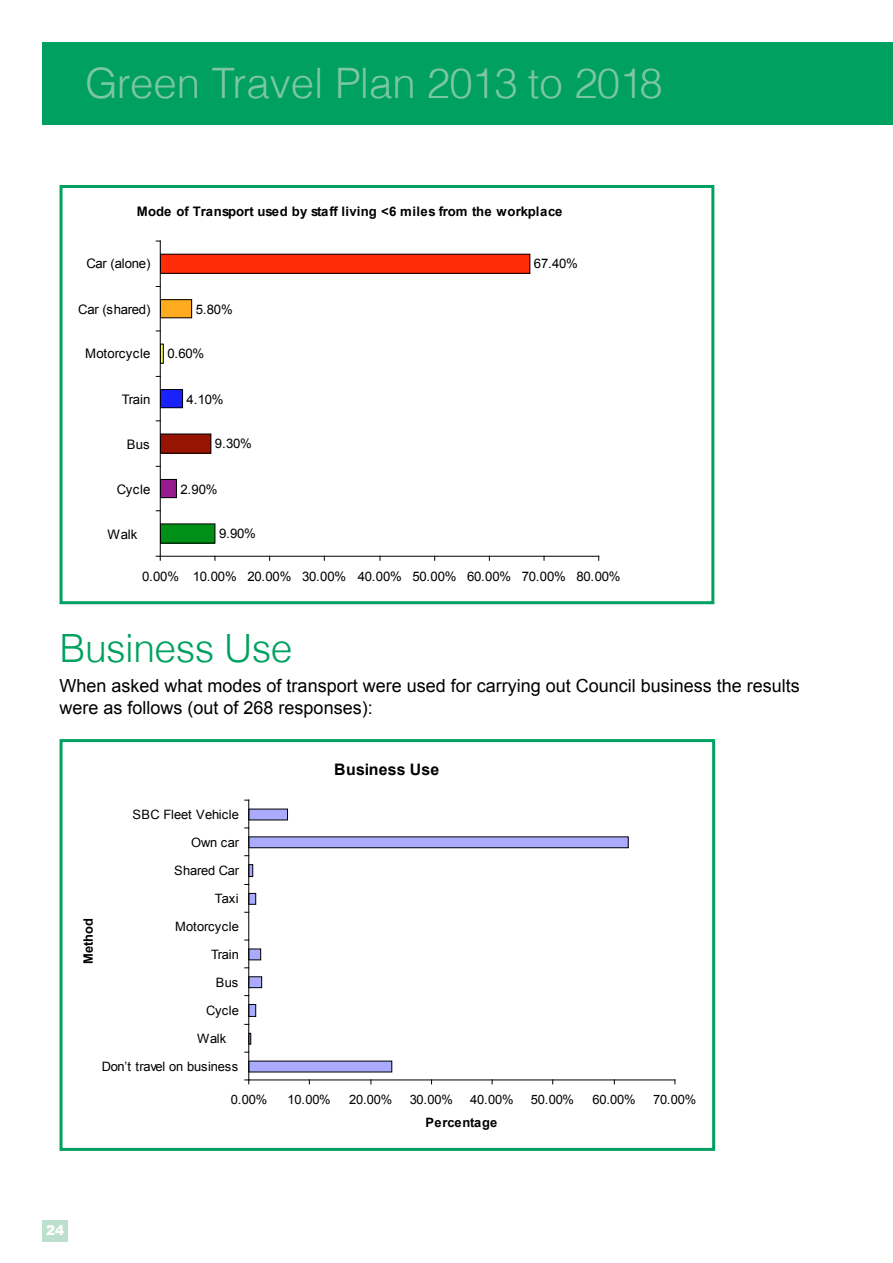
<style>
.page{position:relative;width:893px;height:1263px;background:#fff}
.page>*{position:absolute;margin:0;border:0;box-sizing:border-box;transform-origin:0 0}
.t1{font:300 42px "Helvetica";letter-spacing:-.02em;color:#7dc6a5}
.t2{font:300 39px "Helvetica";letter-spacing:-.015em;color:#00a160}
.t3{font:18px/21.6px "Arial";color:#000}
.t4{font:700 15.9px "Arial";letter-spacing:.005em;color:#000}
.t5{font:900 13.5px "Arial";color:#fff}
.t6{font:13.2px "Arial";letter-spacing:-.02em;color:#000}
.t7{font:700 13.2px "Arial";letter-spacing:.005em;color:#000}
.t8{font:13.2px "Arial";letter-spacing:.015em;color:#000}
.t9{font:12.9px "Arial";letter-spacing:-.02em;color:#000}
.t10{font:700 12.9px "Arial";letter-spacing:.005em;color:#000}
.t11{font:12.9px "Arial";letter-spacing:.01em;color:#000}
.t12{font:12.9px "Arial";letter-spacing:.015em;color:#000}
</style>
<div class="page">
<div style="left:43px;top:1220px;width:25px;height:22px;background:#bde0ce"></div>
<div style="left:160px;top:524px;width:55px;height:19px;background:#009017"></div>
<div style="left:160px;top:523px;width:55px;height:21px;border:1px solid #000"></div>
<div style="left:160px;top:479px;width:16px;height:19px;background:#971c90"></div>
<div style="left:160px;top:479px;width:17px;height:19px;border:1px solid #000"></div>
<div style="left:160px;top:434px;width:51px;height:19px;background:#971402"></div>
<div style="left:160px;top:433px;width:51px;height:21px;border:1px solid #000"></div>
<div style="left:160px;top:389px;width:23px;height:19px;background:#1922fb"></div>
<div style="left:160px;top:389px;width:23px;height:19px;border:1px solid #000"></div>
<div style="left:160px;top:344px;width:4px;height:20px;border:1px solid #000"></div>
<div style="left:160px;top:300px;width:32px;height:18px;background:#ffab1f"></div>
<div style="left:160px;top:299px;width:32px;height:19px;border:1px solid #000"></div>
<div style="left:160px;top:254px;width:370px;height:19px;background:#ff2b06"></div>
<div style="left:160px;top:254px;width:370px;height:20px;border:1px solid #000"></div>
<hr style="left:160px;top:556px;width:439px;height:1px;background:#000">
<hr style="left:160px;top:241px;width:1px;height:315px;background:#000">
<div style="left:60px;top:185px;width:654px;height:419px;border:3px solid #00a160"></div>
<div style="left:249px;top:1061px;width:143px;height:11px;background:#ababfd"></div>
<svg style="left:249px;top:1033px;width:2px;height:12px"></svg>
<div style="left:249px;top:1004px;width:7px;height:12px;background:#ababfd"></div>
<div style="left:249px;top:1004px;width:7px;height:13px;border:1px solid #000"></div>
<div style="left:249px;top:977px;width:13px;height:11px;background:#ababfd"></div>
<div style="left:249px;top:976px;width:13px;height:12px;border:1px solid #000"></div>
<div style="left:249px;top:949px;width:12px;height:11px;background:#ababfd"></div>
<div style="left:249px;top:948px;width:12px;height:12px;border:1px solid #000"></div>
<div style="left:249px;top:893px;width:7px;height:11px;background:#ababfd"></div>
<div style="left:249px;top:893px;width:7px;height:12px;border:1px solid #000"></div>
<div style="left:249px;top:864px;width:4px;height:13px;border:1px solid #000"></div>
<div style="left:249px;top:837px;width:379px;height:11px;background:#ababfd"></div>
<div style="left:249px;top:809px;width:38px;height:11px;background:#ababfd"></div>
<hr style="left:249px;top:1080px;width:426px;height:1px;background:#000">
<hr style="left:248px;top:800px;width:1px;height:280px;background:#000">
<div style="left:60px;top:739px;width:655px;height:412px;border:3px solid #00a160"></div>
<div style="left:43px;top:43px;width:850px;height:82px;background:#00a160"></div>
<h1 class="t1" style="left:85px;top:57px;width:579px">Green Travel Plan 2013 to 2018</h1>
<p class="t7" style="left:137px;top:203px;width:427px">Mode of Transport used by staff living &lt;6 miles from the workplace</p>
<p class="t6" style="left:86px;top:255px;width:66px">Car (alone)</p>
<p class="t6" style="left:534px;top:255px;width:46px">67.40%</p>
<p class="t6" style="left:78px;top:301px;width:74px">Car (shared)</p>
<p class="t6" style="left:196px;top:301px;width:38px">5.80%</p>
<p class="t8" style="left:85px;top:345px;width:67px">Motorcycle</p>
<p class="t6" style="left:167px;top:345px;width:38px">0.60%</p>
<p class="t6" style="left:122px;top:390px;width:30px">Train</p>
<p class="t6" style="left:187px;top:390px;width:38px">4.10%</p>
<p class="t6" style="left:127px;top:436px;width:24px">Bus</p>
<p class="t6" style="left:215px;top:435px;width:38px">9.30%</p>
<p class="t6" style="left:117px;top:480px;width:35px">Cycle</p>
<p class="t6" style="left:181px;top:480px;width:38px">2.90%</p>
<p class="t6" style="left:108px;top:526px;width:31px">Walk</p>
<p class="t6" style="left:219px;top:525px;width:38px">9.90%</p>
<p class="t6" style="left:142px;top:567px;width:480px">0.00% 10.00% 20.00% 30.00% 40.00% 50.00% 60.00% 70.00% 80.00%</p>
<h2 class="t2" style="left:60px;top:624px;width:234px">Business Use</h2>
<h3 class="t3" style="left:60px;top:675px;width:742px">When asked what modes of transport were used for carrying out Council business the results were as follows (out of 268 responses):</h3>
<p class="t4" style="left:334px;top:758px;width:107px">Business Use</p>
<p class="t10" style="left:80px;top:964px;width:47px;rotate:-90deg">Method</p>
<p class="t11" style="left:133px;top:806px;width:108px">SBC Fleet Vehicle</p>
<p class="t9" style="left:191px;top:834px;width:49px">Own car</p>
<p class="t9" style="left:174px;top:862px;width:66px">Shared Car</p>
<p class="t9" style="left:215px;top:890px;width:25px">Taxi</p>
<p class="t12" style="left:175px;top:918px;width:65px">Motorcycle</p>
<p class="t9" style="left:211px;top:946px;width:30px">Train</p>
<p class="t9" style="left:216px;top:974px;width:24px">Bus</p>
<p class="t9" style="left:206px;top:1001px;width:35px">Cycle</p>
<p class="t9" style="left:197px;top:1030px;width:31px">Walk</p>
<p class="t9" style="left:102px;top:1058px;width:138px">Don’t travel on business</p>
<p class="t9" style="left:231px;top:1091px;width:38px">0.00%</p>
<p class="t9" style="left:287px;top:1091px;width:45px">10.00%</p>
<p class="t9" style="left:349px;top:1091px;width:45px">20.00%</p>
<p class="t9" style="left:410px;top:1091px;width:45px">30.00%</p>
<p class="t9" style="left:470px;top:1091px;width:45px">40.00%</p>
<p class="t9" style="left:531px;top:1091px;width:45px">50.00%</p>
<p class="t9" style="left:592px;top:1091px;width:45px">60.00%</p>
<p class="t9" style="left:653px;top:1091px;width:45px">70.00%</p>
<p class="t10" style="left:426px;top:1114px;width:73px">Percentage</p>
<p class="t5" style="left:46px;top:1220px;width:20px">24</p>
</div>
